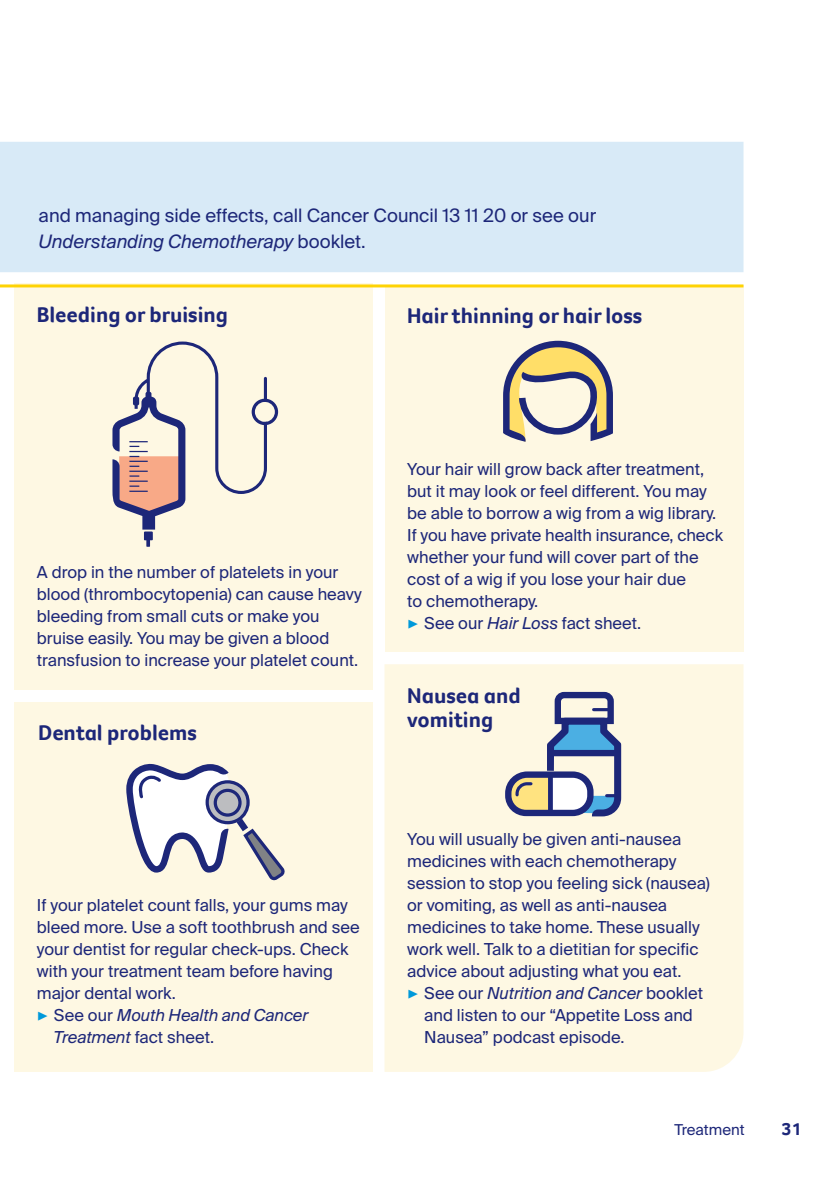
<style>
.page{position:relative;width:840px;height:1191px;background:#fff}
.page>*{position:absolute;margin:0;border:0;box-sizing:border-box;transform-origin:0 0}
._4__Infographic_subh{font:700 22px/24px "Foco CC";color:#1d2779}
._3__Feature_copy{font:18.4px/26px "Suisse Intl";color:#1d2779}
.t1{font:700 18px "Foco CC";color:#1d2779}
._4__Infographic_copy{font:16.4px/22px "Suisse Intl";color:#1d2779}
.t2{font:italic 16.4px/22px "Suisse Intl";color:#1d2779}
.t3{font:15px "Suisse Intl";color:#1d2779}
.s1{font-style:italic}
.s2{font-family:"Minion Pro";font-style:normal;font-size:19px;color:#0099da}
.s3{font-style:normal}
.s4{font-family:"Minion Pro";font-size:19px;color:#0099da}
</style>
<div class="page">
<div style="left:384px;top:285px;width:359px;height:367px;background:#fef8e3"></div>
<div style="left:0;top:142px;width:743px;height:130px;background:#d8eaf7"></div>
<div style="left:14px;top:702px;width:359px;height:370px;background:#fef8e3"></div>
<div style="left:384px;top:664px;width:359px;height:407px;background:#fef8e3"></div>
<div style="left:505px;top:771px;width:88px;height:45px;border:6px solid #1d2779;border-radius:18px"></div>
<svg style="left:509px;top:688px;width:113px;height:129px;background:#b3bac3"></svg>
<div style="left:552px;top:750px;width:65px;height:6px;background:#1d2779"></div>
<div style="left:547px;top:774px;width:5px;height:40px;background:#1d2779"></div>
<div style="left:14px;top:284px;width:359px;height:406px;background:#fef8e3"></div>
<svg style="left:112px;top:341px;width:166px;height:206px"></svg>
<hr style="left:0;top:284px;width:743px;height:3px;background:#fed304">
<svg style="left:126px;top:763px;width:159px;height:118px"></svg>
<svg style="left:503px;top:341px;width:109px;height:101px"></svg>
<p class="_3__Feature_copy" style="left:39px;top:203px;width:559px">and managing side effects, call Cancer Council 13 11 20 or see our<br><span class="s1">Understanding Chemotherapy</span> booklet.</p>
<p class="_4__Infographic_subh" style="left:37px;top:302px;width:193px">Bleeding or bruising</p>
<p class="_4__Infographic_subh" style="left:407px;top:303px;width:236px">Hair thinning or hair loss</p>
<p class="_4__Infographic_copy" style="left:37px;top:561px;width:326px">A drop in the number of platelets in your blood (thrombocytopenia) can cause heavy bleeding from small cuts or make you bruise easily. You may be given a blood transfusion to increase your platelet count.</p>
<p class="_4__Infographic_subh" style="left:38px;top:720px;width:160px">Dental problems</p>
<p class="_4__Infographic_copy" style="left:37px;top:894px;width:324px">If your platelet count falls, your gums may bleed more. Use a soft toothbrush and see your dentist for regular check-ups. Check with your treatment team before having major dental work.</p>
<p class="t2" style="left:54px;top:1003px;width:256px;text-indent:-17px"><span class="s2">▶</span> <span class="s3">See our</span> Mouth Health and Cancer<br>Treatment <span class="s3">fact sheet.</span></p>
<p class="_4__Infographic_copy" style="left:407px;top:458px;width:317px">Your hair will grow back after treatment, but it may look or feel different. You may be able to borrow a wig from a wig library.<br>If you have private health insurance, check whether your fund will cover part of the cost of a wig if you lose your hair due<br>to chemotherapy.</p>
<p class="_4__Infographic_copy" style="left:407px;top:612px;width:235px"><span class="s4">▶</span> See our <span class="s1">Hair Loss</span> fact sheet.</p>
<p class="_4__Infographic_subh" style="left:407px;top:683px;width:115px">Nausea and vomiting</p>
<p class="_4__Infographic_copy" style="left:407px;top:828px;width:304px">You will usually be given anti-nausea medicines with each chemotherapy session to stop you feeling sick (nausea) or vomiting, as well as anti-nausea medicines to take home. These usually work well. Talk to a dietitian for specific advice about adjusting what you eat.</p>
<p class="_4__Infographic_copy" style="left:424px;top:982px;width:280px;text-indent:-17px"><span class="s4">▶</span> See our <span class="s1">Nutrition and Cancer</span> booklet and listen to our “Appetite Loss and<br>Nausea” podcast episode.</p>
<p class="t3" style="left:674px;top:1121px;width:72px">Treatment</p>
<p class="t1" style="left:781px;top:1117px;width:21px">31</p>
</div>
